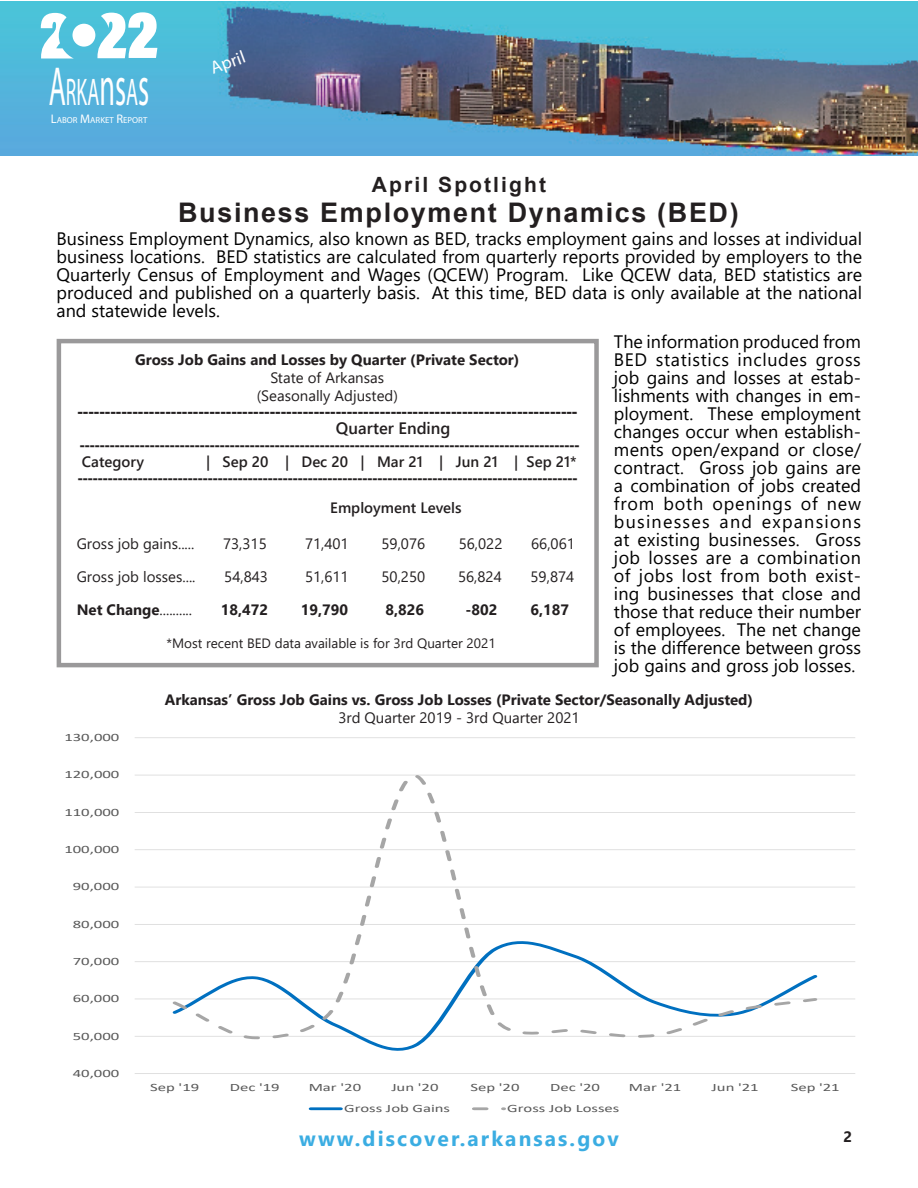
<style>
.page{position:relative;width:918px;height:1188px;background:#fff}
.page>*{position:absolute;margin:0;border:0;box-sizing:border-box;transform-origin:0 0}
.t1{font:55.2px "Myriad Pro";color:#fff;scale:.51 1}
.Headers{font:700 27px "Arial";letter-spacing:.06em;color:#231f20}
.table_text{font:700 21px "Segoe UI";letter-spacing:.1em;color:#3bade2}
.Headers-2{font:700 21px "Arial";letter-spacing:.1em;color:#231f20}
.Body_text{font:18px/18px "Segoe UI";color:#000;text-align:justify}
.t2{font:18px "Myriad Pro";color:#fff}
.t3{font:700 16.5px/16.5px "Arial";color:#231f20}
.t4{font:700 15px "Arial";color:#231f20}
.t5{font:15px "Segoe UI";color:#231f20}
.Headers-3{font:700 15px "Segoe UI";color:#231f20}
.t6{font:600 15px "Segoe UI";color:#231f20}
.Body_text-2{font:700 15px "Segoe UI";color:#231f20}
.t7{font:13.5px "Segoe UI";color:#231f20}
.t8{font:11.25px "Calibri";letter-spacing:-.005em;color:#595959;scale:1.49 1}
.t9{font:8.7px "Myriad Pro";color:#fff}
.s1{font-size:38.7px}
.s2{font-size:12.45px}
.s3{font-family:"Segoe UI";font-weight:600}
.s4{font-weight:700}
</style>
<div class="page">
<img style="left:1px;top:1px;width:917px;height:155px">
<svg style="left:41px;top:13px;width:33px;height:46px"></svg>
<svg style="left:97px;top:12px;width:60px;height:46px"></svg>
<div style="left:72px;top:24px;width:23px;height:23px;background:#fff;border-radius:50%"></div>
<div style="left:57px;top:339px;width:542px;height:328px;border:4px solid #9a999a"></div>
<hr style="left:135px;top:1036px;width:720px;height:1px;background:#d9d9d9">
<hr style="left:135px;top:999px;width:720px;height:1px;background:#d9d9d9">
<hr style="left:135px;top:961px;width:720px;height:1px;background:#d9d9d9">
<hr style="left:135px;top:924px;width:720px;height:1px;background:#d9d9d9">
<hr style="left:135px;top:887px;width:720px;height:1px;background:#d9d9d9">
<hr style="left:135px;top:849px;width:720px;height:1px;background:#d9d9d9">
<hr style="left:135px;top:812px;width:720px;height:1px;background:#d9d9d9">
<hr style="left:135px;top:775px;width:720px;height:1px;background:#d9d9d9">
<hr style="left:135px;top:737px;width:720px;height:1px;background:#d9d9d9">
<hr style="left:135px;top:1073px;width:720px;height:1px;background:#d9d9d9">
<svg style="left:169px;top:774px;width:651px;height:273px"></svg>
<hr style="left:311px;top:1107px;width:30px;height:3px;background:#0070c0">
<svg style="left:474px;top:1107px;width:30px;height:3px"></svg>
<p class="t1" style="left:49px;top:53px;width:199px">A<span class="s1">RKA</span>ns<span class="s1">A</span>s</p>
<p class="t9" style="left:51px;top:114px;width:98px"><span class="s2">L</span>ABOR <span class="s2">M</span>ARKET <span class="s2">R</span>EPORT</p>
<p class="t9" style="left:22px;top:117px;width:98px"><span class="s2">L</span>ABOR <span class="s2">M</span>ARKET <span class="s2">R</span>EPORT</p>
<p class="t2" style="left:207px;top:58px;width:37px;rotate:-20deg">April</p>
<p class="Headers-2" style="left:372px;top:170px;width:176px">April Spotlight</p>
<p class="Headers" style="left:178px;top:194px;width:562px">Business Employment Dynamics (BED)</p>
<p class="Body_text" style="left:57px;top:228px;width:807px">Business Employment Dynamics, also known as BED, tracks employment gains and losses at individual business locations. BED statistics are calculated from quarterly reports provided by employers to the Quarterly Census of Employment and Wages (QCEW) Program. Like QCEW data, BED statistics are produced and published on a quarterly basis. At this time, BED data is only available at the national and statewide levels.</p>
<p class="Body_text" style="left:614px;top:331px;width:249px">The information produced from BED statistics includes gross job gains and losses at estab&shy;lishments with changes in em&shy;ployment. These employment changes occur when establish&shy;ments open/expand or close/ contract. Gross job gains are a combination of jobs created from both openings of new businesses and expansions at existing businesses. Gross job losses are a combination of jobs lost from both exist&shy;ing businesses that close and those that reduce their number of employees. The net change is the difference between gross job gains and gross job losses.</p>
<p class="Headers-3" style="left:165px;top:685px;width:590px">Arkansas’ Gross Job Gains vs. Gross Job Losses (Private Sector/Seasonally Adjusted)</p>
<p class="t5" style="left:338px;top:703px;width:243px">3rd Quarter 2019 - 3rd Quarter 2021</p>
<p class="Headers-3" style="left:135px;top:345px;width:386px">Gross Job Gains and Losses by Quarter (Private Sector)</p>
<p class="t5" style="left:271px;top:363px;width:115px">State of Arkansas</p>
<p class="t5" style="left:257px;top:381px;width:143px">(Seasonally Adjusted)</p>
<p class="t3" style="left:336px;top:403px;width:243px;text-indent:-259px">-------------------------------------------------------------------------------------------<br><span class="s3">Quarter Ending</span></p>
<p class="t4" style="left:80px;top:434px;width:501px">----------------------------------------------------------------------------------------------------</p>
<p class="t6" style="left:82px;top:447px;width:64px">Category</p>
<p class="t6" style="left:206px;top:447px;width:372px">| Sep 20 | Dec 20 | Mar 21 | Jun 21 | Sep 21*</p>
<p class="t4" style="left:78px;top:467px;width:501px">----------------------------------------------------------------------------------------------------</p>
<p class="t6" style="left:330px;top:494px;width:133px">Employment Levels</p>
<p class="t5" style="left:77px;top:530px;width:119px">Gross job gains.....</p>
<p class="t5" style="left:223px;top:530px;width:45px">73,315</p>
<p class="t5" style="left:305px;top:530px;width:45px">71,401</p>
<p class="t5" style="left:382px;top:530px;width:45px">59,076</p>
<p class="t5" style="left:459px;top:530px;width:45px">56,022</p>
<p class="t5" style="left:531px;top:530px;width:45px">66,061</p>
<p class="t5" style="left:77px;top:563px;width:120px">Gross job losses....</p>
<p class="t5" style="left:224px;top:563px;width:45px">54,843</p>
<p class="t5" style="left:305px;top:563px;width:45px">51,611</p>
<p class="t5" style="left:382px;top:563px;width:45px">50,250</p>
<p class="t5" style="left:458px;top:563px;width:45px">56,824</p>
<p class="t5" style="left:531px;top:563px;width:45px">59,874</p>
<p class="t5" style="left:77px;top:596px;width:117px"><span class="s4">Net Change</span>..........</p>
<p class="Headers-3" style="left:221px;top:596px;width:49px">18,472</p>
<p class="Headers-3" style="left:301px;top:596px;width:49px">19,790</p>
<p class="Headers-3" style="left:385px;top:596px;width:40px">8,826</p>
<p class="Headers-3" style="left:465px;top:596px;width:33px">-802</p>
<p class="Headers-3" style="left:530px;top:596px;width:40px">6,187</p>
<p class="t7" style="left:166px;top:631px;width:331px">*Most recent BED data available is for 3rd Quarter 2021</p>
<p class="t8" style="left:64px;top:729px;width:38px">130,000</p>
<p class="t8" style="left:64px;top:767px;width:38px">120,000</p>
<p class="t8" style="left:64px;top:804px;width:38px">110,000</p>
<p class="t8" style="left:64px;top:841px;width:38px">100,000</p>
<p class="t8" style="left:73px;top:879px;width:33px">90,000</p>
<p class="t8" style="left:73px;top:916px;width:33px">80,000</p>
<p class="t8" style="left:73px;top:953px;width:33px">70,000</p>
<p class="t8" style="left:73px;top:991px;width:33px">60,000</p>
<p class="t8" style="left:73px;top:1028px;width:33px">50,000</p>
<p class="t8" style="left:73px;top:1065px;width:33px">40,000</p>
<p class="t8" style="left:150px;top:1080px;width:34px">Sep '19</p>
<p class="t8" style="left:230px;top:1080px;width:35px">Dec '19</p>
<p class="t8" style="left:309px;top:1080px;width:37px">Mar '20</p>
<p class="t8" style="left:391px;top:1080px;width:33px">Jun '20</p>
<p class="t8" style="left:470px;top:1080px;width:34px">Sep '20</p>
<p class="t8" style="left:550px;top:1080px;width:35px">Dec '20</p>
<p class="t8" style="left:629px;top:1080px;width:37px">Mar '21</p>
<p class="t8" style="left:712px;top:1080px;width:33px">Jun '21</p>
<p class="t8" style="left:791px;top:1080px;width:34px">Sep '21</p>
<p class="t8" style="left:344px;top:1100px;width:73px">Gross Job Gains</p>
<p class="t8" style="left:507px;top:1100px;width:77px">Gross Job Losses</p>
<p class="table_text" style="left:299px;top:1119px;width:321px">www.discover.arkansas.gov</p>
<p class="Body_text-2" style="left:844px;top:1122px;width:10px">2</p>
</div>
